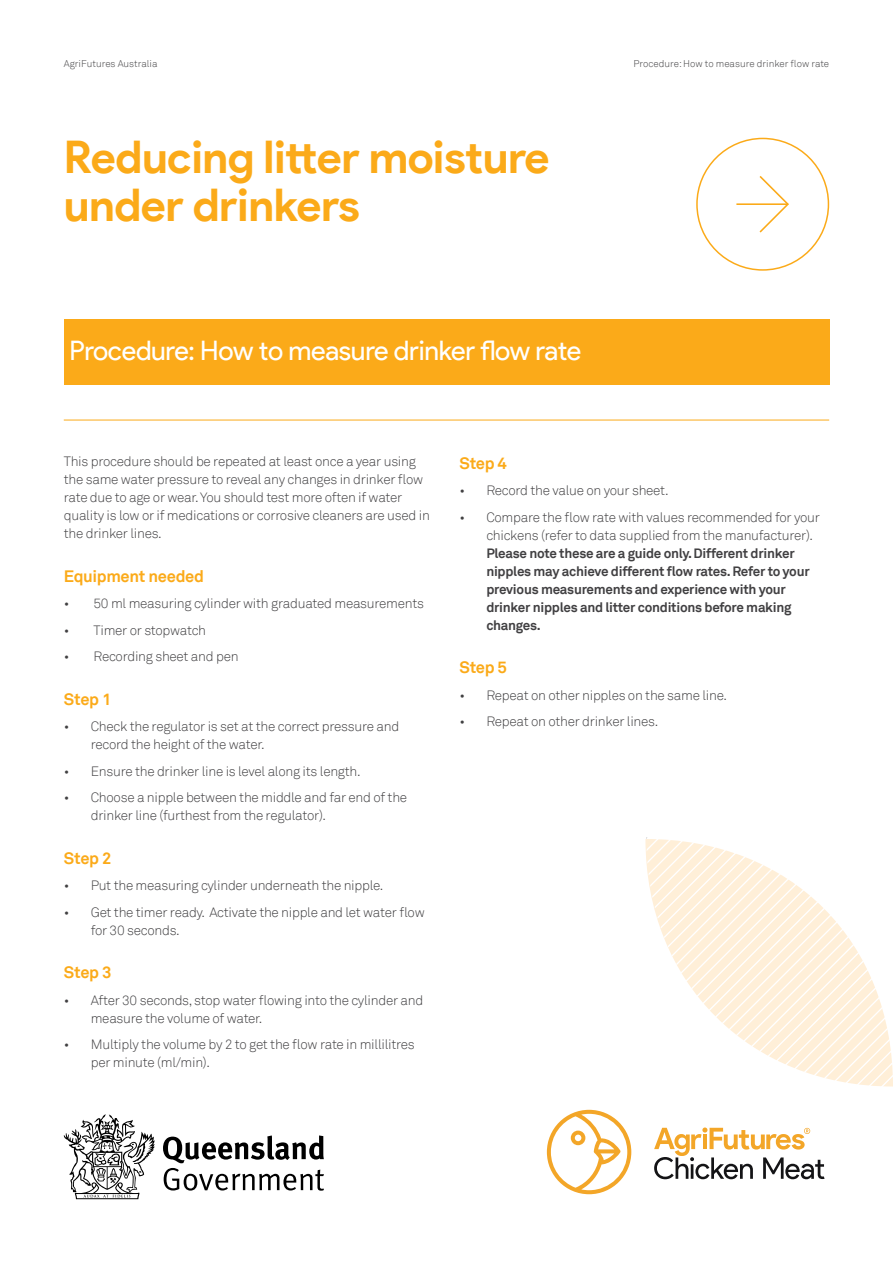
<style>
.page{position:relative;width:893px;height:1263px;background:#fff}
.page>*{position:absolute;margin:0;border:0;box-sizing:border-box;transform-origin:0 0}
.t1{font:700 45px/48px "Product Sans";letter-spacing:-.01em;color:#fbaa19}
.t2{font:27px "Product Sans";letter-spacing:-.01em;color:#fff}
.t3{font:700 16.5px "Akkurat TT";letter-spacing:-.02em;color:#fbaa19}
.t4{font:300 13.5px/18px "Akkurat TT";letter-spacing:-.02em;color:#414042}
.t5{font:700 13.5px/18px "Akkurat TT";letter-spacing:-.02em;color:#414042}
.t6{font:300 9.75px "Akkurat TT";color:#414042}
</style>
<div class="page">
<hr style="left:64px;top:420px;width:765px;height:1px;background:#fbaa19">
<div style="left:64px;top:319px;width:765px;height:66px;background:#fbaa19"></div>
<hr style="left:736px;top:203px;width:52px;height:2px;background:#fbaa19">
<svg style="left:758px;top:176px;width:31px;height:57px"></svg>
<svg style="left:646px;top:838px;width:247px;height:249px"></svg>
<svg style="left:654px;top:1127px;width:171px;height:52px"></svg>
<svg style="left:547px;top:1110px;width:84px;height:84px"></svg>
<svg style="left:163px;top:1135px;width:161px;height:56px"></svg>
<svg style="left:64px;top:1114px;width:91px;height:85px"></svg>
<p class="t6" style="left:64px;top:58px;width:95px">AgriFutures Australia</p>
<p class="t6" style="left:634px;top:58px;width:197px">Procedure: How to measure drinker flow rate</p>
<h1 class="t1" style="left:64px;top:134px;width:487px">Reducing litter moisture under drinkers</h1>
<h2 class="t2" style="left:69px;top:336px;width:513px">Procedure: How to measure drinker flow rate</h2>
<p class="t4" style="left:64px;top:453px;width:368px">This procedure should be repeated at least once a year using the same water pressure to reveal any changes in drinker flow rate due to age or wear. You should test more often if water quality is low or if medications or corrosive cleaners are used in the drinker lines.</p>
<p class="t3" style="left:64px;top:566px;width:142px">Equipment needed</p>
<p class="t4" style="left:64px;top:595px;width:362px">• 50 ml measuring cylinder with graduated measurements</p>
<p class="t4" style="left:64px;top:621px;width:144px">• Timer or stopwatch</p>
<p class="t4" style="left:64px;top:648px;width:176px">• Recording sheet and pen</p>
<p class="t3" style="left:64px;top:689px;width:49px">Step 1</p>
<p class="t4" style="left:91px;top:718px;width:310px;text-indent:-27px">• Check the regulator is set at the correct pressure and record the height of the water.</p>
<p class="t4" style="left:64px;top:762px;width:298px">• Ensure the drinker line is level along its length.</p>
<p class="t4" style="left:91px;top:789px;width:318px;text-indent:-27px">• Choose a nipple between the middle and far end of the drinker line (furthest from the regulator).</p>
<p class="t3" style="left:64px;top:848px;width:49px">Step 2</p>
<p class="t4" style="left:64px;top:877px;width:321px">• Put the measuring cylinder underneath the nipple.</p>
<p class="t4" style="left:91px;top:903px;width:335px;text-indent:-27px">• Get the timer ready. Activate the nipple and let water flow for 30 seconds.</p>
<p class="t3" style="left:64px;top:962px;width:49px">Step 3</p>
<p class="t4" style="left:91px;top:991px;width:334px;text-indent:-27px">• After 30 seconds, stop water flowing into the cylinder and measure the volume of water.</p>
<p class="t4" style="left:91px;top:1036px;width:326px;text-indent:-27px">• Multiply the volume by 2 to get the flow rate in millilitres per minute (ml/min).</p>
<p class="t3" style="left:459px;top:453px;width:49px">Step 4</p>
<p class="t4" style="left:459px;top:481px;width:211px">• Record the value on your sheet.</p>
<p class="t4" style="left:486px;top:508px;width:335px;text-indent:-27px">• Compare the flow rate with values recommended for your chickens (refer to data supplied from the manufacturer).</p>
<p class="t5" style="left:486px;top:544px;width:325px">Please note these are a guide only. Different drinker nipples may achieve different flow rates. Refer to your previous measurements and experience with your drinker nipples and litter conditions before making changes.</p>
<p class="t3" style="left:459px;top:657px;width:49px">Step 5</p>
<p class="t4" style="left:459px;top:686px;width:269px">• Repeat on other nipples on the same line.</p>
<p class="t4" style="left:459px;top:712px;width:200px">• Repeat on other drinker lines.</p>
</div>
